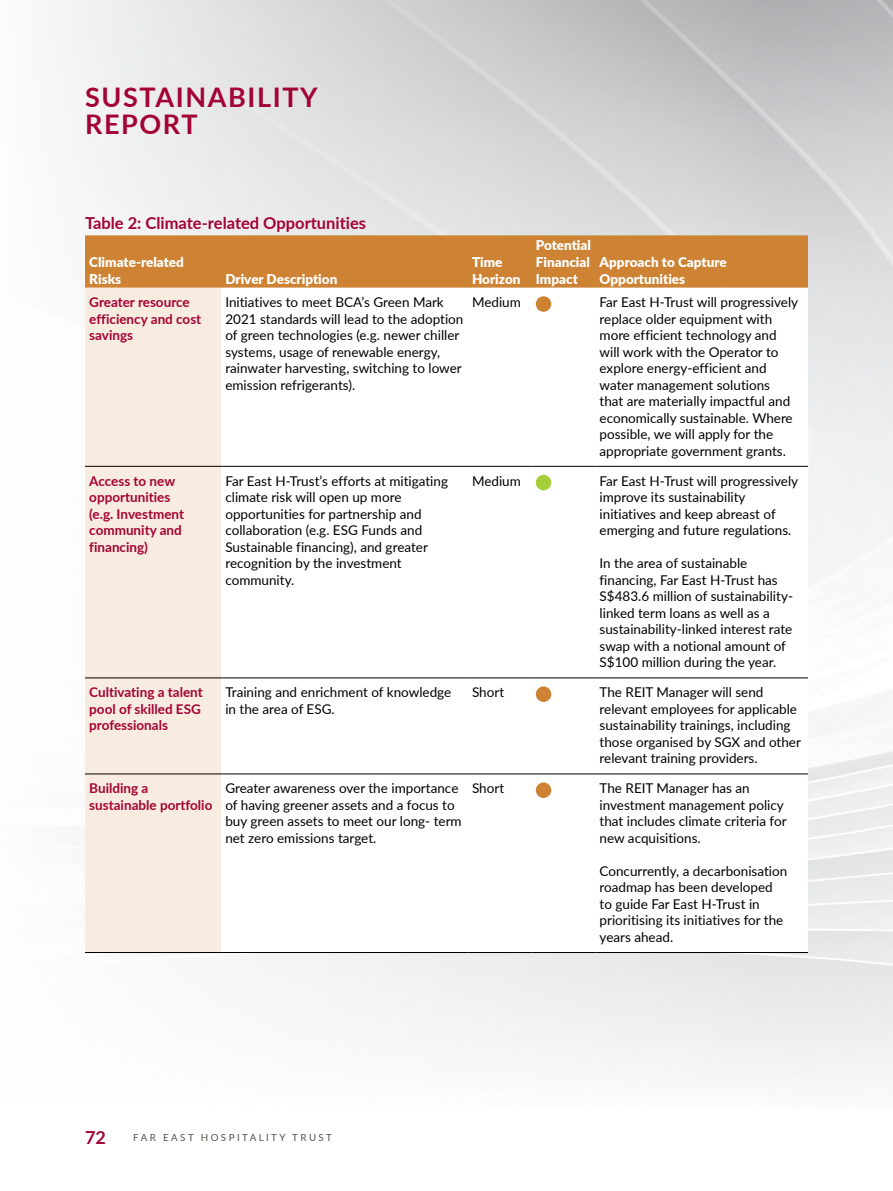
<style>
.page{position:relative;width:893px;height:1191px;background:#fff}
.page>*{position:absolute;margin:0;border:0;box-sizing:border-box;transform-origin:0 0}
.t1{font:700 27px/27px "Lato";letter-spacing:.06em;color:#a30234}
.t2{font:700 18px "Lato";color:#a30234}
.t3{font:700 16.5px "Lato";color:#a30234}
.t4{font:13.5px/16.5px "Lato";color:#000}
.t5{font:700 13.5px/16.5px "Lato";color:#a30234}
.t6{font:900 13.5px/16.5px "Lato";color:#fff}
.t7{font:9.75px "Lato";letter-spacing:.25em;color:#54534a}
</style>
<div class="page">
<svg style="left:744px;top:0;width:149px;height:1109px"></svg>
<div style="left:85px;top:235px;width:723px;height:53px;background:#cd8333"></div>
<div style="left:85px;top:288px;width:136px;height:664px;background:#f8ece0"></div>
<svg style="left:221px;top:288px;width:587px;height:664px"></svg>
<hr style="left:85px;top:466px;width:136px;height:1px;background:#000">
<hr style="left:221px;top:466px;width:247px;height:1px;background:#000">
<hr style="left:468px;top:466px;width:63px;height:1px;background:#000">
<hr style="left:531px;top:466px;width:64px;height:1px;background:#000">
<hr style="left:595px;top:466px;width:213px;height:1px;background:#000">
<hr style="left:85px;top:677px;width:136px;height:1px;background:#000">
<hr style="left:85px;top:773px;width:136px;height:1px;background:#000">
<hr style="left:85px;top:952px;width:136px;height:1px;background:#000">
<hr style="left:221px;top:677px;width:247px;height:1px;background:#000">
<hr style="left:468px;top:677px;width:63px;height:1px;background:#000">
<hr style="left:531px;top:677px;width:64px;height:1px;background:#000">
<hr style="left:595px;top:677px;width:213px;height:1px;background:#000">
<hr style="left:221px;top:773px;width:247px;height:1px;background:#000">
<hr style="left:468px;top:773px;width:63px;height:1px;background:#000">
<hr style="left:531px;top:773px;width:64px;height:1px;background:#000">
<hr style="left:595px;top:773px;width:213px;height:1px;background:#000">
<hr style="left:221px;top:952px;width:247px;height:1px;background:#000">
<hr style="left:468px;top:952px;width:63px;height:1px;background:#000">
<hr style="left:531px;top:952px;width:64px;height:1px;background:#000">
<hr style="left:595px;top:952px;width:213px;height:1px;background:#000">
<div style="left:536px;top:296px;width:15px;height:16px;background:#cd8333;border-radius:50%"></div>
<div style="left:536px;top:475px;width:15px;height:15px;background:#a6ce39;border-radius:50%"></div>
<div style="left:536px;top:686px;width:15px;height:16px;background:#cd8333;border-radius:50%"></div>
<div style="left:536px;top:782px;width:15px;height:16px;background:#cd8333;border-radius:50%"></div>
<h1 class="t1" style="left:85px;top:82px;width:234px">SUSTAINABILITY<br>REPORT</h1>
<p class="t3" style="left:85px;top:211px;width:283px">Table 2: Climate-related Opportunities</p>
<p class="t6" style="left:89px;top:253px;width:96px">Climate-related<br>Risks</p>
<p class="t6" style="left:225px;top:270px;width:114px">Driver Description</p>
<p class="t6" style="left:472px;top:253px;width:50px">Time<br>Horizon</p>
<p class="t6" style="left:536px;top:237px;width:57px;text-align:justify">Potential Financial Impact</p>
<p class="t6" style="left:600px;top:253px;width:129px">Approach to Capture<br>Opportunities</p>
<p class="t5" style="left:89px;top:293px;width:114px">Greater resource efficiency and cost savings</p>
<p class="t4" style="left:225px;top:293px;width:240px">Initiatives to meet BCA’s Green Mark 2021 standards will lead to the adoption of green technologies (e.g. newer chiller systems, usage of renewable energy, rainwater harvesting, switching to lower emission refrigerants).</p>
<p class="t4" style="left:472px;top:293px;width:50px">Medium</p>
<p class="t4" style="left:600px;top:293px;width:200px">Far East H-Trust will progressively replace older equipment with more efficient technology and will work with the Operator to explore energy-efficient and water management solutions<br>that are materially impactful and economically sustainable. Where possible, we will apply for the appropriate government grants.</p>
<p class="t5" style="left:89px;top:472px;width:96px">Access to new opportunities (e.g. Investment community and financing)</p>
<p class="t4" style="left:225px;top:472px;width:224px">Far East H-Trust’s efforts at mitigating climate risk will open up more opportunities for partnership and collaboration (e.g. ESG Funds and<br>Sustainable financing), and greater recognition by the investment community.</p>
<p class="t4" style="left:472px;top:472px;width:50px">Medium</p>
<p class="t4" style="left:600px;top:472px;width:200px">Far East H-Trust will progressively improve its sustainability initiatives and keep abreast of emerging and future regulations.</p>
<p class="t4" style="left:600px;top:554px;width:195px">In the area of sustainable financing, Far East H-Trust has<br>S$483.6 million of sustainability&shy;linked term loans as well as a sustainability-linked interest rate swap with a notional amount of<br>S$100 million during the year.</p>
<p class="t5" style="left:89px;top:683px;width:115px">Cultivating a talent pool of skilled ESG professionals</p>
<p class="t4" style="left:225px;top:683px;width:227px">Training and enrichment of knowledge in the area of ESG.</p>
<p class="t4" style="left:472px;top:683px;width:34px">Short</p>
<p class="t4" style="left:600px;top:683px;width:203px">The REIT Manager will send relevant employees for applicable sustainability trainings, including those organised by SGX and other relevant training providers.</p>
<p class="t5" style="left:89px;top:779px;width:125px">Building a sustainable portfolio</p>
<p class="t4" style="left:225px;top:779px;width:238px">Greater awareness over the importance of having greener assets and a focus to buy green assets to meet our long- term net zero emissions target.</p>
<p class="t4" style="left:472px;top:779px;width:34px">Short</p>
<p class="t4" style="left:600px;top:779px;width:189px">The REIT Manager has an investment management policy that includes climate criteria for new acquisitions.</p>
<p class="t4" style="left:600px;top:862px;width:189px">Concurrently, a decarbonisation roadmap has been developed to guide Far East H-Trust in prioritising its initiatives for the years ahead.</p>
<h2 class="t2" style="left:85px;top:1124px;width:22px">72</h2>
<p class="t7" style="left:133px;top:1130px;width:200px">FAR EAST HOSPITALITY TRUST</p>
</div>
